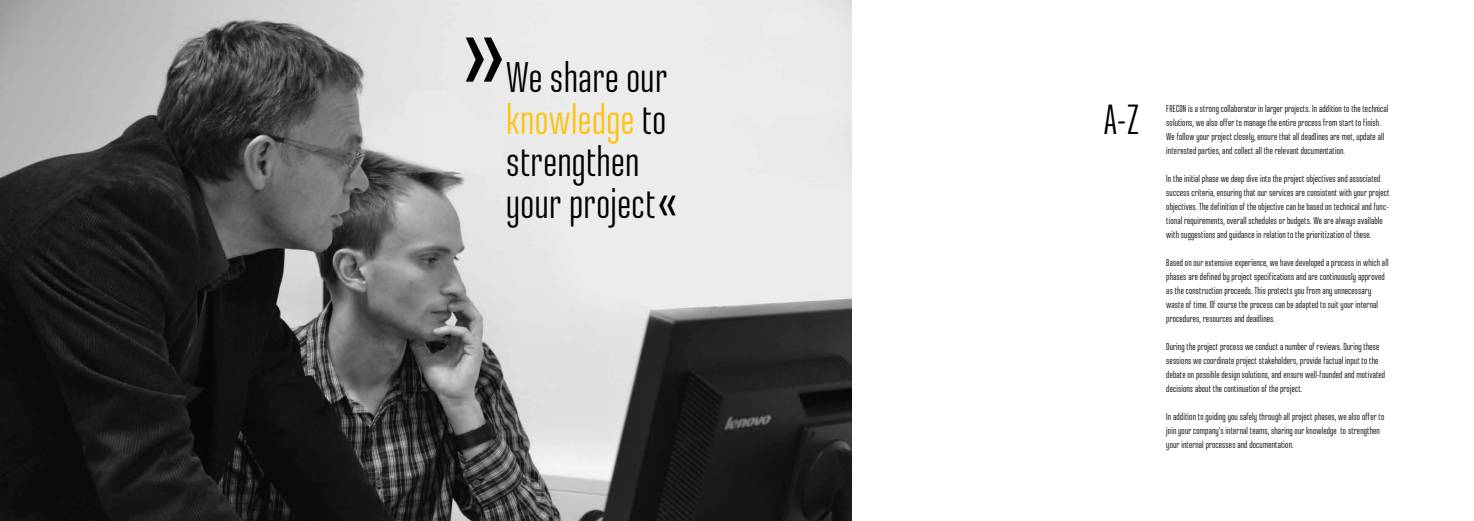
<style>
.page{position:relative;width:1474px;height:521px;background:#fff}
.page>*{position:absolute;margin:0;border:0;box-sizing:border-box;transform-origin:0 0}
.t1{font:300 94.85px "Signa Normal";color:#000}
.t2{font:42.7px/42px "Ristretto Pro";letter-spacing:.01em;color:#000}
.t3{font:42px "Ristretto Pro";color:#000}
.t4{font:10.06px/14px "Ristretto Pro";letter-spacing:.015em;color:#000}
.s1{color:#ffc20e}
.s2{font-family:"Signa Normal";font-weight:300}
</style>
<div class="page">
<img style="left:0;top:0;width:851px;height:521px">
<h1 class="t1" style="left:458px;top:1px;width:56px">»</h1>
<h2 class="t2" style="left:506px;top:56px;width:175px">We share our <span class="s1">knowledge</span> to strengthen your project<span class="s2">«</span></h2>
<h3 class="t3" style="left:1103px;top:96px;width:38px">A-Z</h3>
<p class="t4" style="left:1166px;top:102px;width:224px">FRECON is a strong collaborator in larger projects. In addition to the technical solutions, we also offer to manage the entire process from start to finish.<br>We follow your project closely, ensure that all deadlines are met, update all interested parties, and collect all the relevant documentation.</p>
<p class="t4" style="left:1166px;top:172px;width:225px">In the initial phase we deep dive into the project objectives and associated success criteria, ensuring that our services are consistent with your project objectives. The definition of the objective can be based on technical and func&shy;tional requirements, overall schedules or budgets. We are always available with suggestions and guidance in relation to the prioritization of these.</p>
<p class="t4" style="left:1166px;top:256px;width:224px">Based on our extensive experience, we have developed a process in which all phases are defined by project specifications and are continuously approved as the construction proceeds. This protects you from any unnecessary waste of time. Of course the process can be adapted to suit your internal procedures, resources and deadlines.</p>
<p class="t4" style="left:1166px;top:340px;width:220px">During the project process we conduct a number of reviews. During these sessions we coordinate project stakeholders, provide factual input to the debate on possible design solutions, and ensure well-founded and motivated decisions about the continuation of the project.</p>
<p class="t4" style="left:1166px;top:410px;width:219px">In addition to guiding you safely through all project phases, we also offer to join your company’s internal teams, sharing our knowledge to strengthen your internal processes and documentation.</p>
</div>
